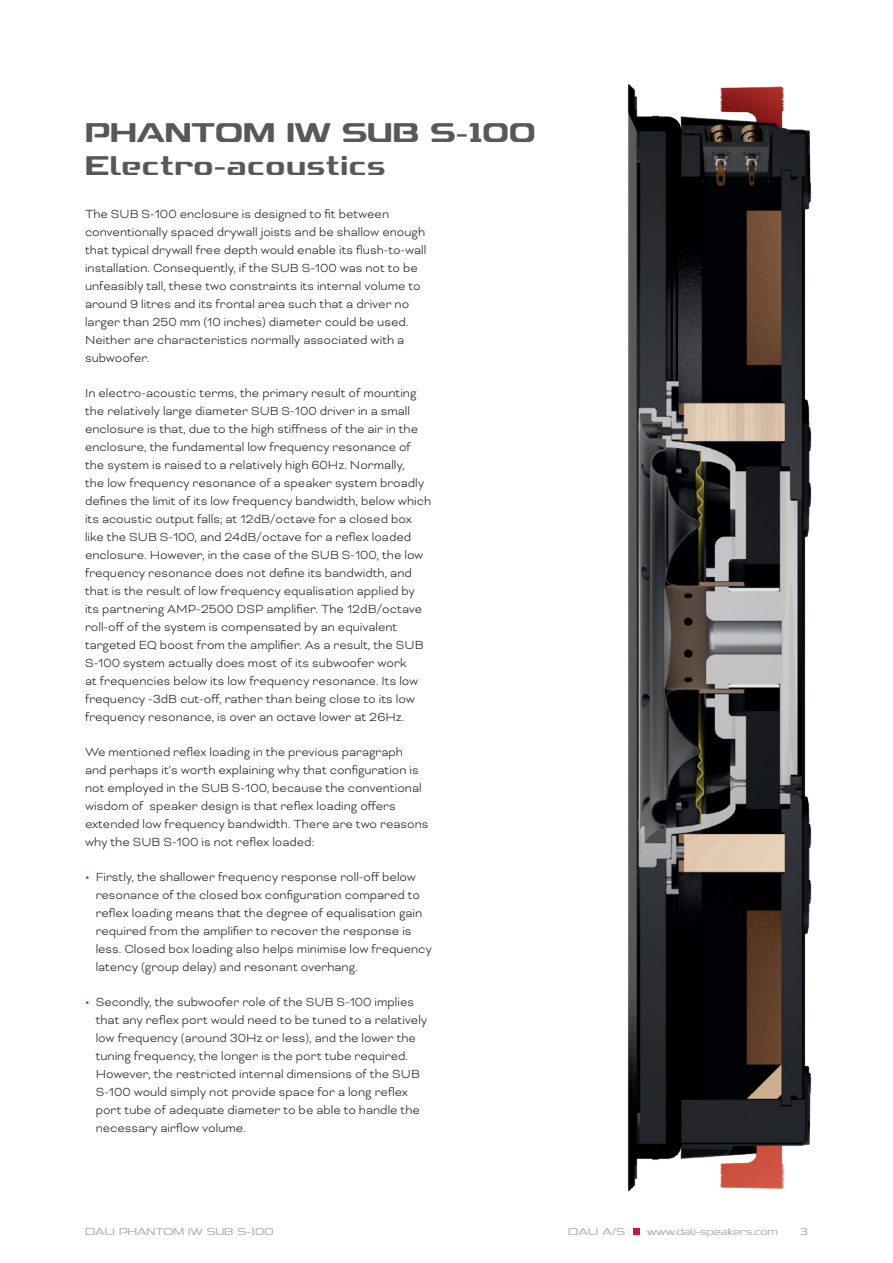
<style>
.page{position:relative;width:893px;height:1263px;background:#fff}
.page>*{position:absolute;margin:0;border:0;box-sizing:border-box;transform-origin:0 0}
.t1{font:700 33px/33px "Dali Font 2";color:#57585a}
.t2{font:300 13.5px/18px "Bicyclette";color:#231f20}
.t3{font:300 12px "Dali Font 2";color:#a8a9ad}
.s1{font-weight:700;color:#c21f33}
</style>
<div class="page">
<svg style="left:633px;top:1228px;width:6px;height:6px"></svg>
<img style="left:628px;top:84px;width:184px;height:1108px">
<h1 class="t1" style="left:85px;top:115px;width:452px">PHANTOM IW SUB S-100<br>Electro-acoustics</h1>
<p class="t2" style="left:85px;top:205px;width:343px">The SUB S-100 enclosure is designed to fit between conventionally spaced drywall joists and be shallow enough that typical drywall free depth would enable its flush-to-wall installation. Consequently, if the SUB S-100 was not to be unfeasibly tall, these two constraints its internal volume to around 9 litres and its frontal area such that a driver no larger than 250 mm (10 inches) diameter could be used.<br>Neither are characteristics normally associated with a subwoofer.</p>
<p class="t2" style="left:85px;top:384px;width:348px">In electro-acoustic terms, the primary result of mounting the relatively large diameter SUB S-100 driver in a small enclosure is that, due to the high stiffness of the air in the enclosure, the fundamental low frequency resonance of the system is raised to a relatively high 60Hz. Normally,<br>the low frequency resonance of a speaker system broadly defines the limit of its low frequency bandwidth, below which its acoustic output falls; at 12dB/octave for a closed box like the SUB S-100, and 24dB/octave for a reflex loaded enclosure. However, in the case of the SUB S-100, the low frequency resonance does not define its bandwidth, and that is the result of low frequency equalisation applied by its partnering AMP-2500 DSP amplifier. The 12dB/octave roll-off of the system is compensated by an equivalent targeted EQ boost from the amplifier. As a result, the SUB S-100 system actually does most of its subwoofer work<br>at frequencies below its low frequency resonance. Its low frequency -3dB cut-off, rather than being close to its low frequency resonance, is over an octave lower at 26Hz.</p>
<p class="t2" style="left:85px;top:743px;width:345px">We mentioned reflex loading in the previous paragraph<br>and perhaps it’s worth explaining why that configuration is not employed in the SUB S-100, because the conventional wisdom of speaker design is that reflex loading offers extended low frequency bandwidth. There are two reasons why the SUB S-100 is not reflex loaded:</p>
<p class="t2" style="left:96px;top:868px;width:338px;text-indent:-11px"><span class="s1">•</span> Firstly, the shallower frequency response roll-off below resonance of the closed box configuration compared to reflex loading means that the degree of equalisation gain required from the amplifier to recover the response is less. Closed box loading also helps minimise low frequency latency (group delay) and resonant overhang.</p>
<p class="t2" style="left:96px;top:993px;width:333px;text-indent:-11px"><span class="s1">•</span> Secondly, the subwoofer role of the SUB S-100 implies that any reflex port would need to be tuned to a relatively low frequency (around 30Hz or less), and the lower the tuning frequency, the longer is the port tube required.<br>However, the restricted internal dimensions of the SUB S-100 would simply not provide space for a long reflex port tube of adequate diameter to be able to handle the necessary airflow volume.</p>
<p class="t3" style="left:85px;top:1225px;width:190px">DALI PHANTOM IW SUB S-100</p>
<p class="t3" style="left:568px;top:1225px;width:58px">DALI A/S</p>
<p class="t3" style="left:647px;top:1225px;width:132px">www.dali-speakers.com</p>
<p class="t3" style="left:799px;top:1225px;width:10px">3</p>
</div>
